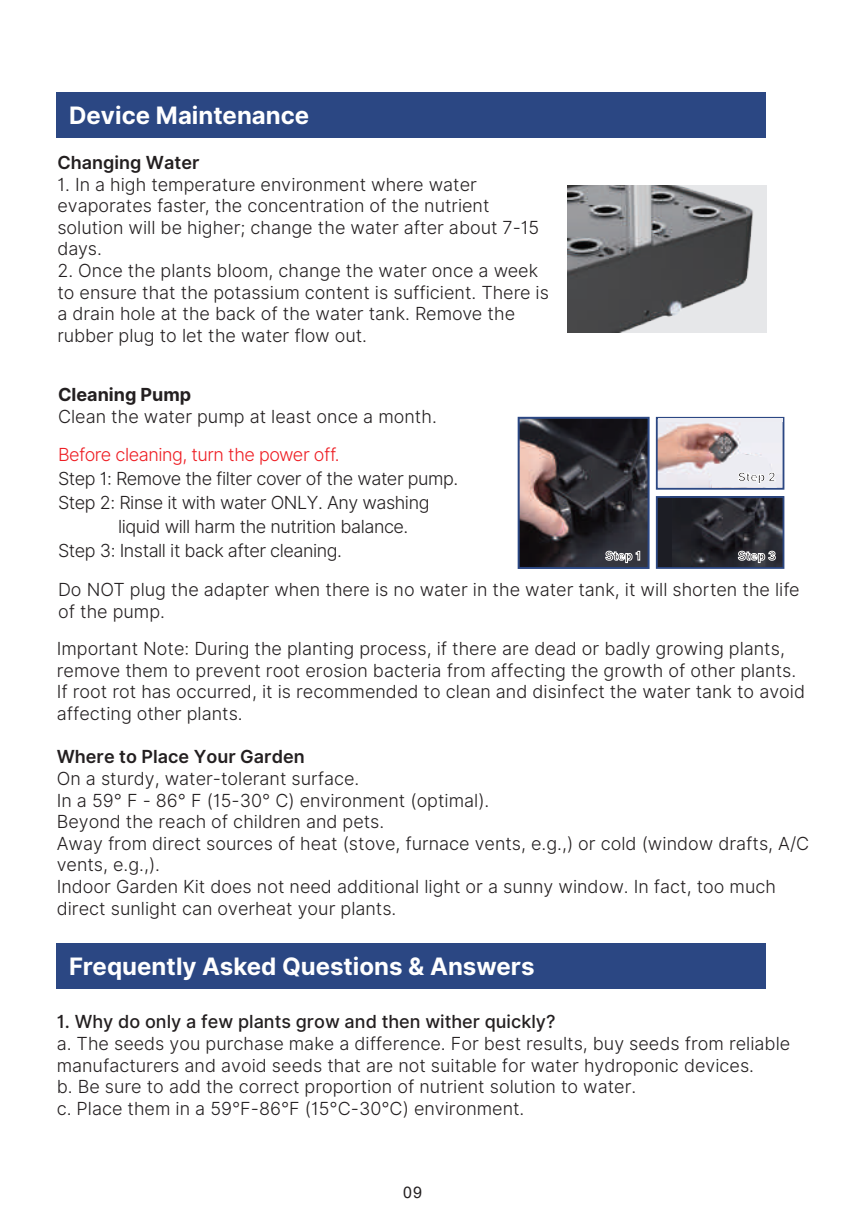
<style>
.page{position:relative;width:859px;height:1227px;background:#fff}
.page>*{position:absolute;margin:0;border:0;box-sizing:border-box;transform-origin:0 0}
.t1{font:700 24px "Inter";color:#fff}
.t2{font:18px/21.6px "Inter Light BETA";color:#231f20}
.t3{font:18px "Inter Light BETA";letter-spacing:-.025em;color:#231f20}
.t4{font:500 18px "Inter";color:#231f20}
.t5{font:600 18px "Inter";color:#231f20}
.t6{font:18px "Inter Light BETA";letter-spacing:-.025em;color:#ee1d23}
.t7{font:700 18px "Inter";color:#231f20}
.t8{font:16px "Arial";color:#231f20}
</style>
<div class="page">
<div style="left:57px;top:93px;width:708px;height:45px;background:#2b4783"></div>
<div style="left:57px;top:943px;width:708px;height:46px;background:#2b4783"></div>
<img style="left:567px;top:185px;width:198px;height:147px">
<img style="left:658px;top:422px;width:123px;height:65px">
<div style="left:655px;top:417px;width:129px;height:73px;border:2px solid #2b4783"></div>
<img style="left:671px;top:499px;width:110px;height:67px">
<div style="left:657px;top:497px;width:14px;height:70px;background:#1c1d24"></div>
<div style="left:655px;top:496px;width:129px;height:73px;border:2px solid #2b4783"></div>
<img style="left:520px;top:420px;width:126px;height:146px">
<div style="left:517px;top:417px;width:132px;height:152px;border:2px solid #2b4783"></div>
<hr style="left:657px;top:418px;width:125px;height:4px;background:#ececf2">
<svg style="left:737px;top:551px;width:38px;height:12px"></svg>
<svg style="left:711px;top:453px;width:65px;height:35px;background:#e0dfe3"></svg>
<svg style="left:605px;top:551px;width:34px;height:12px"></svg>
<h1 class="t1" style="left:69px;top:98px;width:241px">Device Maintenance</h1>
<p class="t5" style="left:57px;top:150px;width:144px">Changing Water</p>
<p class="t2" style="left:57px;top:174px;width:483px">1. In a high temperature environment where water evaporates faster, the concentration of the nutrient solution will be higher; change the water after about 7-15 days.</p>
<p class="t2" style="left:57px;top:260px;width:493px">2. Once the plants bloom, change the water once a week to ensure that the potassium content is sufficient. There is a drain hole at the back of the water tank. Remove the rubber plug to let the water flow out.</p>
<p class="t7" style="left:58px;top:381px;width:135px">Cleaning Pump</p>
<p class="t2" style="left:58px;top:406px;width:380px">Clean the water pump at least once a month.</p>
<p class="t6" style="left:58px;top:442px;width:283px">Before cleaning, turn the power off.</p>
<p class="t3" style="left:58px;top:466px;width:401px">Step 1: Remove the filter cover of the water pump.</p>
<p class="t3" style="left:58px;top:490px;width:373px">Step 2: Rinse it with water ONLY. Any washing</p>
<p class="t3" style="left:118px;top:514px;width:292px">liquid will harm the nutrition balance.</p>
<p class="t3" style="left:58px;top:538px;width:285px">Step 3: Install it back after cleaning.</p>
<p class="t2" style="left:58px;top:579px;width:742px">Do NOT plug the adapter when there is no water in the water tank, it will shorten the life of the pump.</p>
<p class="t2" style="left:57px;top:638px;width:749px">Important Note: During the planting process, if there are dead or badly growing plants, remove them to prevent root erosion bacteria from affecting the growth of other plants.<br>If root rot has occurred, it is recommended to clean and disinfect the water tank to avoid affecting other plants.</p>
<p class="t5" style="left:57px;top:743px;width:249px">Where to Place Your Garden</p>
<p class="t2" style="left:57px;top:768px;width:753px">On a sturdy, water-tolerant surface.<br>In a 59° F - 86° F (15-30° C) environment (optimal).<br>Beyond the reach of children and pets.<br>Away from direct sources of heat (stove, furnace vents, e.g.,) or cold (window drafts, A/C vents, e.g.,).<br>Indoor Garden Kit does not need additional light or a sunny window. In fact, too much direct sunlight can overheat your plants.</p>
<h1 class="t1" style="left:69px;top:949px;width:467px">Frequently Asked Questions &amp; Answers</h1>
<p class="t4" style="left:57px;top:1008px;width:500px">1. Why do only a few plants grow and then wither quickly?</p>
<p class="t2" style="left:57px;top:1033px;width:734px">a. The seeds you purchase make a difference. For best results, buy seeds from reliable manufacturers and avoid seeds that are not suitable for water hydroponic devices.<br>b. Be sure to add the correct proportion of nutrient solution to water.<br>c. Place them in a 59°F-86°F (15°C-30°C) environment.</p>
<p class="t8" style="left:403px;top:1181px;width:20px">09</p>
</div>
